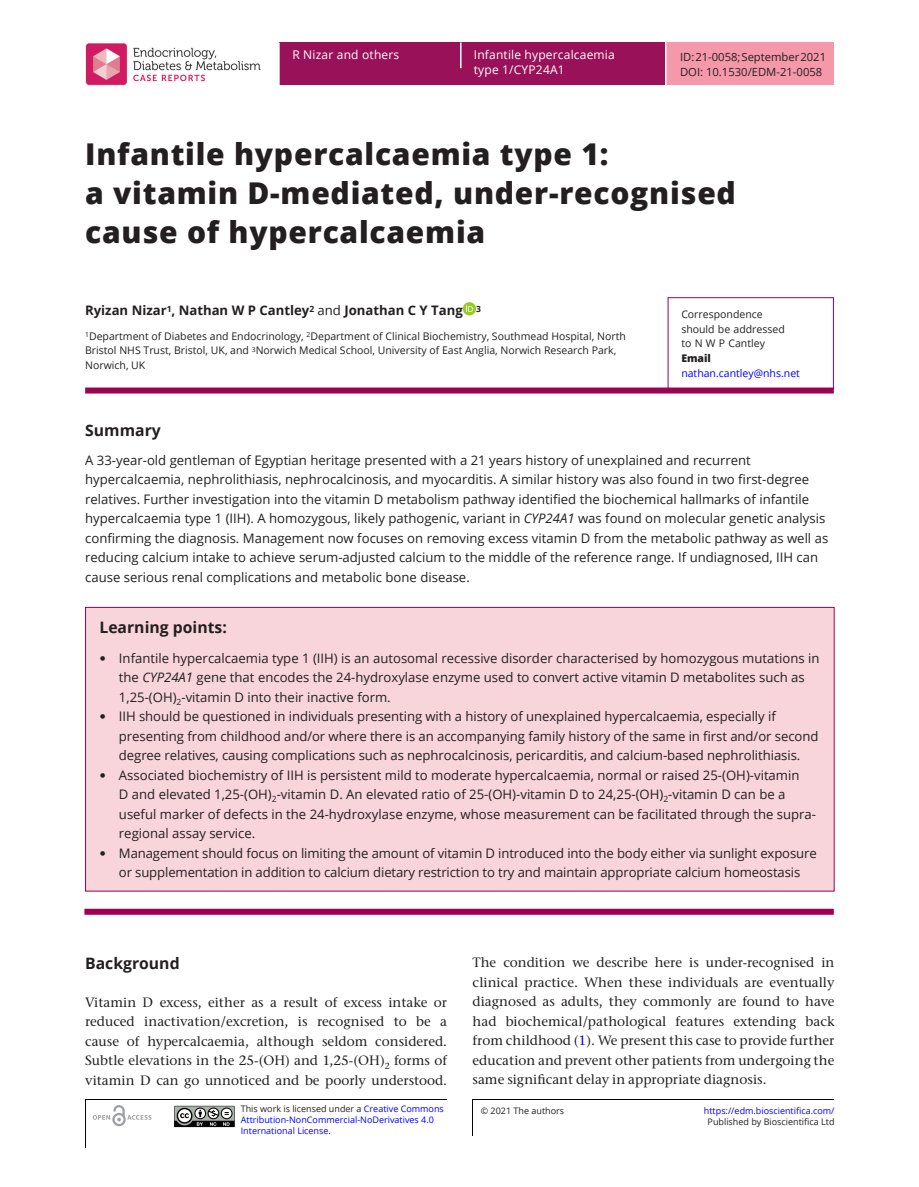
<style>
.page{position:relative;width:919px;height:1187px;background:#fff}
.page>*{position:absolute;margin:0;border:0;box-sizing:border-box;transform-origin:0 0}
.CT{font:800 30px/39px "Open Sans";letter-spacing:.025em;color:#231f20}
.ABS_H{font:700 15.75px "Open Sans";color:#231f20}
.TXT{font:500 13.5px/19.5px "Stone Serif ITC Pro";color:#231f20;text-align:justify}
.ABS_TXT{font:13.2px/19.5px "Open Sans";color:#231f20}
.AU{font:700 13.2px "Open Sans";color:#231f20}
.Article_Title{font:12px/14.7px "Open Sans";letter-spacing:.015em;color:#fff}
.Author_Name{font:12px "Open Sans";letter-spacing:.015em;color:#fff}
.t1{font:11.25px/14.1px "Open Sans";color:#231f20}
.Address{font:10.5px/14.7px "Open Sans";color:#231f20}
.Corres{font:10.5px "Open Sans";color:#231f20}
.Corres-2{font:10.5px "Open Sans";color:#00f}
.Corres-3{font:800 10.5px "Open Sans";color:#231f20}
.t2{font:9px/10.5px "Open Sans";color:#00f}
.t3{font:9px "Open Sans";color:#231f20}
.s1{font-weight:400}
.s2{font-style:italic}
.s3{font-family:"Frutiger LT Std"}
.s4{color:#00f}
.s5{color:#231f20}
</style>
<div class="page">
<div style="left:280px;top:43px;width:385px;height:42px;background:#991259"></div>
<div style="left:666px;top:43px;width:167px;height:42px;background:#f598a9"></div>
<svg style="left:460px;top:43px;width:1px;height:25px"></svg>
<img style="left:85px;top:43px;width:176px;height:42px">
<hr style="left:85px;top:1099px;width:1px;height:48px;background:#040503">
<hr style="left:472px;top:1099px;width:1px;height:36px;background:#050504">
<hr style="left:85px;top:1098px;width:361px;height:1px;background:#050504">
<hr style="left:472px;top:1099px;width:361px;height:1px;background:#050504">
<svg style="left:174px;top:1105px;width:61px;height:23px"></svg>
<svg style="left:93px;top:1105px;width:58px;height:21px"></svg>
<div style="left:85px;top:387px;width:748px;height:6px;background:#9e0151"></div>
<svg style="left:462px;top:302px;width:14px;height:13px"></svg>
<svg style="left:466px;top:304px;width:7px;height:8px"></svg>
<div style="left:667px;top:297px;width:166px;height:92px;border:1px solid #9e0151"></div>
<div style="left:86px;top:607px;width:748px;height:284px;background:#f7d5db"></div>
<div style="left:84px;top:908px;width:749px;height:6px;background:#9e0151"></div>
<p class="Author_Name" style="left:292px;top:47px;width:108px">R Nizar and others</p>
<p class="Article_Title" style="left:474px;top:47px;width:142px">Infantile hypercalcaemia type 1/CYP24A1</p>
<p class="t1" style="left:680px;top:50px;width:147px">ID: 21-0058; September 2021<br>DOI: 10.1530/EDM-21-0058</p>
<p class="CT" style="left:85px;top:133px;width:652px">Infantile hypercalcaemia type 1:<br>a vitamin D-mediated, under-recognised cause of hypercalcaemia</p>
<p class="AU" style="left:85px;top:301px;width:397px">Ryizan Nizar<sup>1</sup>, Nathan W P Cantley<sup>2</sup> <span class="s1">and</span> Jonathan C Y Tang <sup>3</sup></p>
<p class="Address" style="left:85px;top:328px;width:542px"><sup>1</sup>Department of Diabetes and Endocrinology, <sup>2</sup>Department of Clinical Biochemistry, Southmead Hospital, North<br>Bristol NHS Trust, Bristol, UK, and <sup>3</sup>Norwich Medical School, University of East Anglia, Norwich Research Park,<br>Norwich, UK</p>
<p class="Corres" style="left:681px;top:307px;width:83px">Correspondence</p>
<p class="Corres" style="left:681px;top:322px;width:105px">should be addressed</p>
<p class="Corres" style="left:681px;top:336px;width:85px">to N W P Cantley</p>
<p class="Corres-3" style="left:681px;top:350px;width:31px">Email</p>
<p class="Corres-2" style="left:681px;top:365px;width:120px">nathan.cantley@nhs.net</p>
<p class="ABS_H" style="left:85px;top:419px;width:77px">Summary</p>
<p class="ABS_TXT" style="left:85px;top:450px;width:744px">A 33-year-old gentleman of Egyptian heritage presented with a 21 years history of unexplained and recurrent hypercalcaemia, nephrolithiasis, nephrocalcinosis, and myocarditis. A similar history was also found in two first-degree relatives. Further investigation into the vitamin D metabolism pathway identified the biochemical hallmarks of infantile hypercalcaemia type 1 (IIH). A homozygous, likely pathogenic, variant in <span class="s2">CYP24A1</span> was found on molecular genetic analysis confirming the diagnosis. Management now focuses on removing excess vitamin D from the metabolic pathway as well as reducing calcium intake to achieve serum-adjusted calcium to the middle of the reference range. If undiagnosed, IIH can cause serious renal complications and metabolic bone disease.</p>
<h1 class="ABS_H" style="left:99px;top:616px;width:129px">Learning points:</h1>
<p class="ABS_TXT" style="left:119px;top:647px;width:702px;text-indent:-20px"><span class="s3">•</span> Infantile hypercalcaemia type 1 (IIH) is an autosomal recessive disorder characterised by homozygous mutations in the <span class="s2">CYP24A1</span> gene that encodes the 24-hydroxylase enzyme used to convert active vitamin D metabolites such as<br>1,25-(OH)<sub>2</sub>-vitamin D into their inactive form.</p>
<p class="ABS_TXT" style="left:119px;top:706px;width:701px;text-indent:-20px"><span class="s3">•</span> IIH should be questioned in individuals presenting with a history of unexplained hypercalcaemia, especially if presenting from childhood and/or where there is an accompanying family history of the same in first and/or second degree relatives, causing complications such as nephrocalcinosis, pericarditis, and calcium-based nephrolithiasis.</p>
<p class="ABS_TXT" style="left:119px;top:764px;width:698px;text-indent:-20px"><span class="s3">•</span> Associated biochemistry of IIH is persistent mild to moderate hypercalcaemia, normal or raised 25-(OH)-vitamin<br>D and elevated 1,25-(OH)<sub>2</sub>-vitamin D. An elevated ratio of 25-(OH)-vitamin D to 24,25-(OH)<sub>2</sub>-vitamin D can be a useful marker of defects in the 24-hydroxylase enzyme, whose measurement can be facilitated through the supra&shy;regional assay service.</p>
<p class="ABS_TXT" style="left:99px;top:842px;width:718px;text-align:center"><span class="s3">•</span> Management should focus on limiting the amount of vitamin D introduced into the body either via sunlight exposure or supplementation in addition to calcium dietary restriction to try and maintain appropriate calcium homeostasis</p>
<h1 class="ABS_H" style="left:85px;top:952px;width:96px">Background</h1>
<p class="TXT" style="left:85px;top:992px;width:363px">Vitamin D excess, either as a result of excess intake or reduced inactivation/excretion, is recognised to be a cause of hypercalcaemia, although seldom considered.<br>Subtle elevations in the 25-(OH) and 1,25-(OH)<sub>2</sub> forms of vitamin D can go unnoticed and be poorly understood.</p>
<p class="TXT" style="left:472px;top:952px;width:363px">The condition we describe here is under-recognised in clinical practice. When these individuals are eventually diagnosed as adults, they commonly are found to have had biochemical/pathological features extending back from childhood (<span class="s4">1</span>). We present this case to provide further education and prevent other patients from undergoing the same significant delay in appropriate diagnosis.</p>
<p class="t2" style="left:241px;top:1103px;width:204px"><span class="s5">This work is licensed under a</span> Creative Commons<br>Attribution-NonCommercial-NoDerivatives 4.0<br>International License.</p>
<p class="t3" style="left:481px;top:1103px;width:85px">© 2021 The authors</p>
<p class="t2" style="left:703px;top:1104px;width:132px">https://edm.bioscientifica.com/</p>
<p class="t3" style="left:707px;top:1115px;width:128px">Published by Bioscientifica Ltd</p>
</div>
